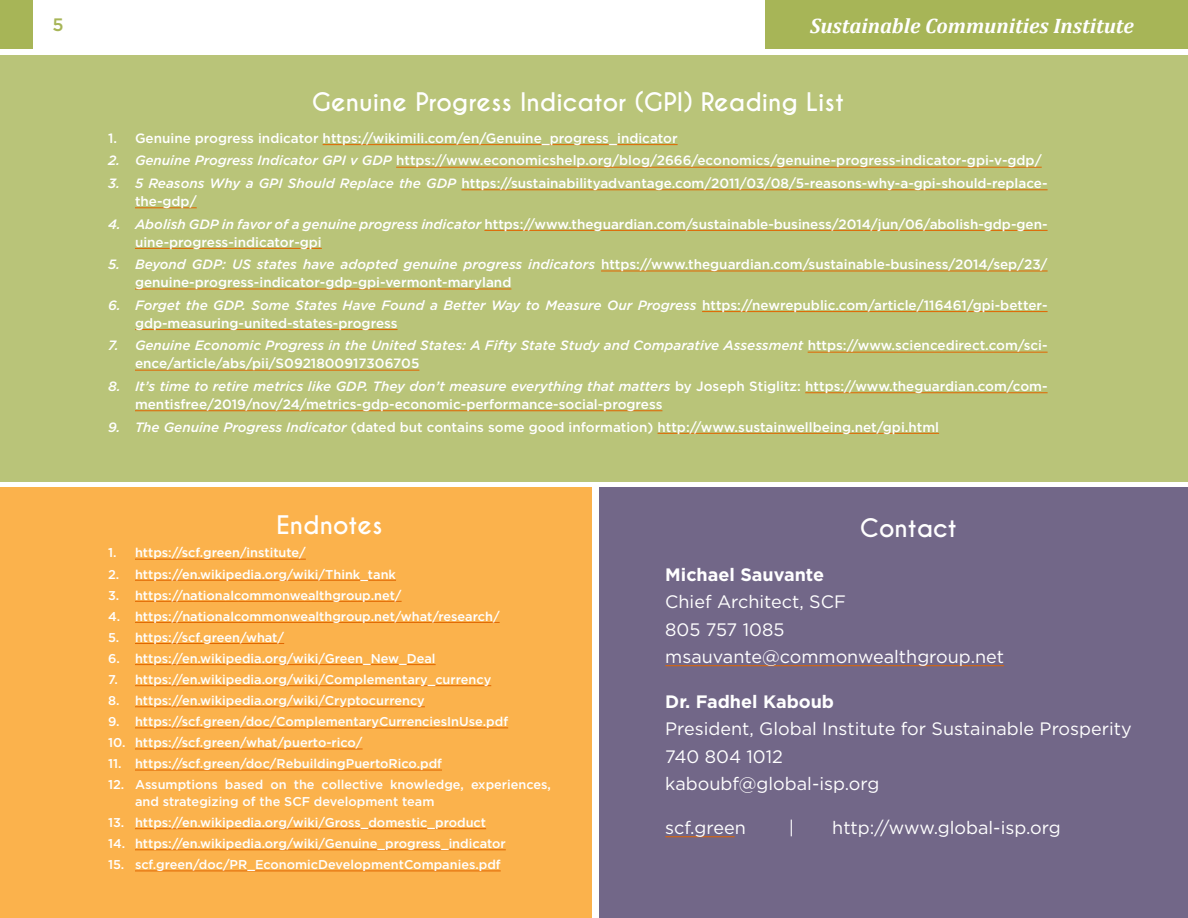
<style>
.page{position:relative;width:1188px;height:918px;background:#fff}
.page>*{position:absolute;margin:0;border:0;box-sizing:border-box;transform-origin:0 0}
.Subhead_orange{font:700 24px "Caviar Dreams";color:#fff}
.Body_copy{font:700 24px "Caviar Dreams";color:#fff}
.t1{font:italic 700 21px "Cambria";color:#fff}
.Body_copy-2{font:18px "Gotham";color:#fff}
.Body_copy-3{font:700 18px "Gotham";color:#fff}
.t2{font:500 18px "Gotham";color:#a7b557}
.t3{font:500 13.5px/18px "Gotham";color:#fff}
.t4{font:italic 500 13.5px/18px "Gotham";color:#fff}
.t5{font:500 12.75px/16.5px "Gotham";color:#fff}
.s1{font-style:italic}
.s2{font-style:normal}
</style>
<div class="page">
<div style="left:765px;top:0;width:423px;height:49px;background:#a7b557"></div>
<div style="left:0;top:0;width:32px;height:49px;background:#a7b557"></div>
<div style="left:0;top:55px;width:1188px;height:427px;background:#b9c479"></div>
<div style="left:599px;top:488px;width:589px;height:430px;background:#726788"></div>
<div style="left:0;top:488px;width:592px;height:430px;background:#fbb24c"></div>
<hr style="left:665px;top:665px;width:339px;height:1px;background:#e16600">
<hr style="left:665px;top:837px;width:70px;height:1px;background:#e16600">
<hr style="left:135px;top:559px;width:171px;height:1px;background:#e16600">
<hr style="left:135px;top:580px;width:261px;height:1px;background:#e16600">
<hr style="left:135px;top:601px;width:267px;height:1px;background:#e16600">
<hr style="left:135px;top:622px;width:365px;height:1px;background:#e16600">
<hr style="left:135px;top:643px;width:149px;height:1px;background:#e16600">
<hr style="left:135px;top:664px;width:301px;height:1px;background:#e16600">
<hr style="left:135px;top:685px;width:356px;height:1px;background:#e16600">
<hr style="left:135px;top:707px;width:290px;height:1px;background:#e16600">
<hr style="left:135px;top:728px;width:373px;height:1px;background:#e16600">
<hr style="left:135px;top:749px;width:228px;height:1px;background:#e16600">
<hr style="left:135px;top:770px;width:307px;height:1px;background:#e16600">
<hr style="left:135px;top:828px;width:351px;height:1px;background:#e16600">
<hr style="left:135px;top:850px;width:371px;height:1px;background:#e16600">
<hr style="left:135px;top:871px;width:366px;height:1px;background:#e16600">
<hr style="left:323px;top:144px;width:355px;height:1px;background:#e16600">
<hr style="left:396px;top:167px;width:646px;height:1px;background:#e16600">
<hr style="left:461px;top:190px;width:587px;height:1px;background:#e16600">
<hr style="left:135px;top:208px;width:62px;height:1px;background:#e16600">
<hr style="left:484px;top:230px;width:564px;height:1px;background:#e16600">
<hr style="left:135px;top:248px;width:187px;height:1px;background:#e16600">
<hr style="left:601px;top:271px;width:447px;height:1px;background:#e16600">
<hr style="left:135px;top:289px;width:376px;height:1px;background:#e16600">
<hr style="left:702px;top:311px;width:346px;height:1px;background:#e16600">
<hr style="left:135px;top:329px;width:263px;height:1px;background:#e16600">
<hr style="left:808px;top:352px;width:240px;height:1px;background:#e16600">
<hr style="left:135px;top:370px;width:284px;height:1px;background:#e16600">
<hr style="left:805px;top:393px;width:243px;height:1px;background:#e16600">
<hr style="left:135px;top:411px;width:527px;height:1px;background:#e16600">
<hr style="left:658px;top:433px;width:281px;height:1px;background:#e16600">
<h3 class="t2" style="left:52px;top:15px;width:13px">5</h3>
<h2 class="t1" style="left:810px;top:13px;width:325px">Sustainable Communities Institute</h2>
<p class="Subhead_orange" style="left:312px;top:88px;width:534px">Genuine Progress Indicator (GPI) Reading List</p>
<p class="t3" style="left:108px;top:129px;width:571px">1. Genuine progress indicator https://wikimili.com/en/Genuine_progress_indicator</p>
<p class="t3" style="left:108px;top:151px;width:935px"><span class="s1">2. Genuine Progress Indicator GPI v GDP</span> https://www.economicshelp.org/blog/2666/economics/genuine-progress-indicator-gpi-v-gdp/</p>
<p class="t3" style="left:135px;top:174px;width:914px;text-indent:-27px"><span class="s1">3. 5 Reasons Why a GPI Should Replace the GDP</span> https://sustainabilityadvantage.com/2011/03/08/5-reasons-why-a-gpi-should-replace&shy;the-gdp/</p>
<p class="t3" style="left:135px;top:214px;width:914px;text-indent:-27px"><span class="s1">4. Abolish GDP in favor of a genuine progress indicator</span> https://www.theguardian.com/sustainable-business/2014/jun/06/abolish-gdp-gen&shy;uine-progress-indicator-gpi</p>
<p class="t3" style="left:135px;top:255px;width:914px;text-indent:-27px"><span class="s1">5. Beyond GDP: US states have adopted genuine progress indicators</span> https://www.theguardian.com/sustainable-business/2014/sep/23/ genuine-progress-indicator-gdp-gpi-vermont-maryland</p>
<p class="t3" style="left:135px;top:296px;width:914px;text-indent:-27px"><span class="s1">6. Forget the GDP. Some States Have Found a Better Way to Measure Our Progress</span> https://newrepublic.com/article/116461/gpi-better&shy;gdp-measuring-united-states-progress</p>
<p class="t4" style="left:135px;top:336px;width:914px;text-indent:-27px">7. Genuine Economic Progress in the United States: A Fifty State Study and Comparative Assessment <span class="s2">https://www.sciencedirect.com/sci&shy;ence/article/abs/pii/S0921800917306705</span></p>
<p class="t3" style="left:135px;top:377px;width:914px;text-indent:-27px"><span class="s1">8. It’s time to retire metrics like GDP. They don’t measure everything that matters</span> by Joseph Stiglitz: https://www.theguardian.com/com&shy;mentisfree/2019/nov/24/metrics-gdp-economic-performance-social-progress</p>
<p class="t3" style="left:108px;top:417px;width:833px"><span class="s1">9. The Genuine Progress Indicator</span> (dated but contains some good information) http://www.sustainwellbeing.net/gpi.html</p>
<p class="Subhead_orange" style="left:277px;top:511px;width:107px">Endnotes</p>
<p class="t5" style="left:108px;top:544px;width:199px">1. https://scf.green/institute/</p>
<p class="t5" style="left:108px;top:565px;width:290px">2. https://en.wikipedia.org/wiki/Think_tank</p>
<p class="t5" style="left:108px;top:587px;width:295px">3. https://nationalcommonwealthgroup.net/</p>
<p class="t5" style="left:108px;top:608px;width:393px">4. https://nationalcommonwealthgroup.net/what/research/</p>
<p class="t5" style="left:108px;top:629px;width:178px">5. https://scf.green/what/</p>
<p class="t5" style="left:108px;top:650px;width:329px">6. https://en.wikipedia.org/wiki/Green_New_Deal</p>
<p class="t5" style="left:108px;top:671px;width:385px">7. https://en.wikipedia.org/wiki/Complementary_currency</p>
<p class="t5" style="left:108px;top:692px;width:318px">8. https://en.wikipedia.org/wiki/Cryptocurrency</p>
<p class="t5" style="left:108px;top:713px;width:402px">9. https://scf.green/doc/ComplementaryCurrenciesInUse.pdf</p>
<p class="t5" style="left:108px;top:734px;width:256px">10. https://scf.green/what/puerto-rico/</p>
<p class="t5" style="left:108px;top:755px;width:336px">11. https://scf.green/doc/RebuildingPuertoRico.pdf</p>
<p class="t5" style="left:135px;top:776px;width:418px;text-indent:-27px">12. Assumptions based on the collective knowledge, experiences, and strategizing of the SCF development team</p>
<p class="t5" style="left:108px;top:814px;width:380px">13. https://en.wikipedia.org/wiki/Gross_domestic_product</p>
<p class="t5" style="left:108px;top:835px;width:399px">14. https://en.wikipedia.org/wiki/Genuine_progress_indicator</p>
<p class="t5" style="left:108px;top:856px;width:394px">15. scf.green/doc/PR_EconomicDevelopmentCompanies.pdf</p>
<p class="Body_copy" style="left:860px;top:513px;width:99px">Contact</p>
<p class="Body_copy-3" style="left:665px;top:564px;width:160px">Michael Sauvante</p>
<p class="Body_copy-2" style="left:665px;top:592px;width:182px">Chief Architect, SCF</p>
<p class="Body_copy-2" style="left:665px;top:619px;width:121px">805 757 1085</p>
<p class="Body_copy-2" style="left:665px;top:647px;width:340px">msauvante@commonwealthgroup.net</p>
<p class="Body_copy-3" style="left:665px;top:691px;width:170px">Dr. Fadhel Kaboub</p>
<p class="Body_copy-2" style="left:665px;top:719px;width:468px">President, Global Institute for Sustainable Prosperity</p>
<p class="Body_copy-2" style="left:665px;top:746px;width:119px">740 804 1012</p>
<p class="Body_copy-2" style="left:665px;top:774px;width:216px">kaboubf@global-isp.org</p>
<p class="Body_copy-2" style="left:665px;top:818px;width:82px">scf.green</p>
<p class="Body_copy-2" style="left:789px;top:818px;width:7px">|</p>
<p class="Body_copy-2" style="left:832px;top:818px;width:230px">http://www.global-isp.org</p>
</div>
